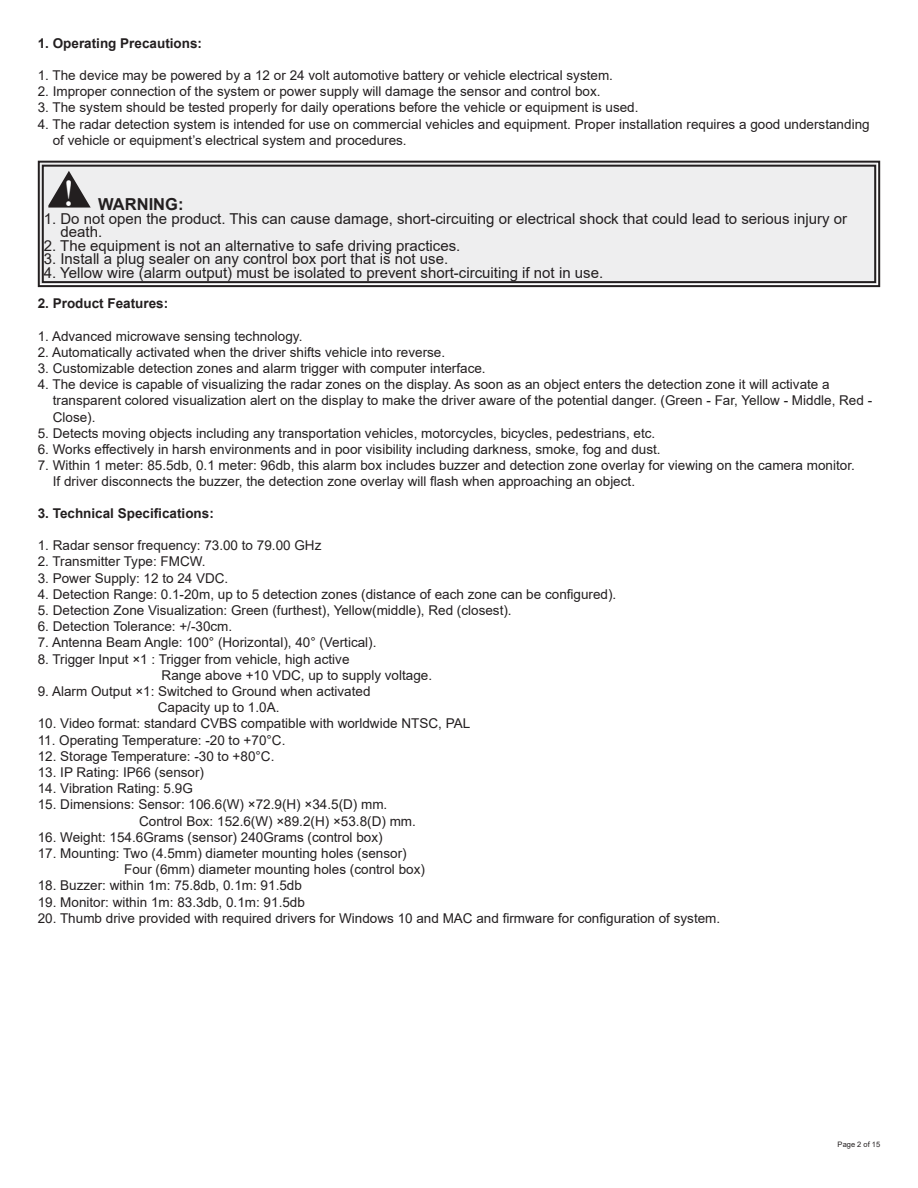
<style>
.page{position:relative;width:918px;height:1188px;background:#fff}
.page>*{position:absolute;margin:0;border:0;box-sizing:border-box;transform-origin:0 0}
.t1{font:38.25px "Bask Old Face";color:#fff}
.t2{font:700 16.5px "Arial";color:#231f20}
.t3{font:15px "Arial";color:#231f20}
.t4{font:13.5px "Arial";color:#231f20}
.t5{font:700 13.5px "Arial";color:#231f20}
.t6{font:7.5px "Arial";color:#231f20}
</style>
<div class="page">
<svg style="left:37px;top:160px;width:844px;height:128px"></svg>
<div style="left:42px;top:165px;width:834px;height:118px;border:2px solid #231f20"></div>
<p class="t5" style="left:38px;top:33px;width:166px">1. Operating Precautions:</p>
<p class="t4" style="left:38px;top:66px;width:577px">1. The device may be powered by a 12 or 24 volt automotive battery or vehicle electrical system.</p>
<p class="t4" style="left:38px;top:82px;width:564px">2. Improper connection of the system or power supply will damage the sensor and control box.</p>
<p class="t4" style="left:38px;top:98px;width:602px">3. The system should be tested properly for daily operations before the vehicle or equipment is used.</p>
<p class="t4" style="left:38px;top:115px;width:833px">4. The radar detection system is intended for use on commercial vehicles and equipment. Proper installation requires a good understanding</p>
<p class="t4" style="left:53px;top:131px;width:355px">of vehicle or equipment’s electrical system and procedures.</p>
<p class="t1" style="left:64px;top:172px;width:11px">!</p>
<p class="t2" style="left:98px;top:193px;width:87px">WARNING:</p>
<p class="t3" style="left:44px;top:208px;width:805px">1. Do not open the product. This can cause damage, short-circuiting or electrical shock that could lead to serious injury or</p>
<p class="t3" style="left:60px;top:222px;width:43px">death.</p>
<p class="t3" style="left:44px;top:235px;width:418px">2. The equipment is not an alternative to safe driving practices.</p>
<p class="t3" style="left:44px;top:249px;width:406px">3. Install a plug sealer on any control box port that is not use.</p>
<p class="t3" style="left:44px;top:262px;width:561px">4. Yellow wire (alarm output) must be isolated to prevent short-circuiting if not in use.</p>
<p class="t5" style="left:38px;top:294px;width:132px">2. Product Features:</p>
<p class="t4" style="left:38px;top:327px;width:266px">1. Advanced microwave sensing technology.</p>
<p class="t4" style="left:38px;top:343px;width:409px">2. Automatically activated when the driver shifts vehicle into reverse.</p>
<p class="t4" style="left:38px;top:359px;width:449px">3. Customizable detection zones and alarm trigger with computer interface.</p>
<p class="t4" style="left:38px;top:375px;width:793px">4. The device is capable of visualizing the radar zones on the display. As soon as an object enters the detection zone it will activate a</p>
<p class="t4" style="left:53px;top:391px;width:821px">transparent colored visualization alert on the display to make the driver aware of the potential danger. (Green - Far, Yellow - Middle, Red -</p>
<p class="t4" style="left:53px;top:408px;width:44px">Close).</p>
<p class="t4" style="left:38px;top:424px;width:619px">5. Detects moving objects including any transportation vehicles, motorcycles, bicycles, pedestrians, etc.</p>
<p class="t4" style="left:38px;top:440px;width:624px">6. Works effectively in harsh environments and in poor visibility including darkness, smoke, fog and dust.</p>
<p class="t4" style="left:38px;top:456px;width:819px">7. Within 1 meter: 85.5db, 0.1 meter: 96db, this alarm box includes buzzer and detection zone overlay for viewing on the camera monitor.</p>
<p class="t4" style="left:53px;top:472px;width:584px">If driver disconnects the buzzer, the detection zone overlay will flash when approaching an object.</p>
<p class="t5" style="left:38px;top:504px;width:178px">3. Technical Specifications:</p>
<p class="t4" style="left:38px;top:536px;width:285px">1. Radar sensor frequency: 73.00 to 79.00 GHz</p>
<p class="t4" style="left:38px;top:552px;width:169px">2. Transmitter Type: FMCW.</p>
<p class="t4" style="left:38px;top:569px;width:192px">3. Power Supply: 12 to 24 VDC.</p>
<p class="t4" style="left:38px;top:585px;width:580px">4. Detection Range: 0.1-20m, up to 5 detection zones (distance of each zone can be configured).</p>
<p class="t4" style="left:38px;top:601px;width:475px">5. Detection Zone Visualization: Green (furthest), Yellow(middle), Red (closest).</p>
<p class="t4" style="left:38px;top:617px;width:196px">6. Detection Tolerance: +/-30cm.</p>
<p class="t4" style="left:38px;top:633px;width:340px">7. Antenna Beam Angle: 100° (Horizontal), 40° (Vertical).</p>
<p class="t4" style="left:38px;top:650px;width:313px">8. Trigger Input ×1 : Trigger from vehicle, high active</p>
<p class="t4" style="left:162px;top:666px;width:272px">Range above +10 VDC, up to supply voltage.</p>
<p class="t4" style="left:38px;top:682px;width:334px">9. Alarm Output ×1: Switched to Ground when activated</p>
<p class="t4" style="left:158px;top:698px;width:123px">Capacity up to 1.0A.</p>
<p class="t4" style="left:38px;top:714px;width:434px">10. Video format: standard CVBS compatible with worldwide NTSC, PAL</p>
<p class="t4" style="left:38px;top:731px;width:249px">11. Operating Temperature: -20 to +70°C.</p>
<p class="t4" style="left:38px;top:747px;width:238px">12. Storage Temperature: -30 to +80°C.</p>
<p class="t4" style="left:38px;top:763px;width:168px">13. IP Rating: IP66 (sensor)</p>
<p class="t4" style="left:38px;top:779px;width:157px">14. Vibration Rating: 5.9G</p>
<p class="t4" style="left:38px;top:795px;width:351px">15. Dimensions: Sensor: 106.6(W) ×72.9(H) ×34.5(D) mm.</p>
<p class="t4" style="left:139px;top:812px;width:278px">Control Box: 152.6(W) ×89.2(H) ×53.8(D) mm.</p>
<p class="t4" style="left:38px;top:828px;width:346px">16. Weight: 154.6Grams (sensor) 240Grams (control box)</p>
<p class="t4" style="left:38px;top:844px;width:370px">17. Mounting: Two (4.5mm) diameter mounting holes (sensor)</p>
<p class="t4" style="left:124px;top:860px;width:302px">Four (6mm) diameter mounting holes (control box)</p>
<p class="t4" style="left:38px;top:876px;width:266px">18. Buzzer: within 1m: 75.8db, 0.1m: 91.5db</p>
<p class="t4" style="left:38px;top:893px;width:269px">19. Monitor: within 1m: 83.3db, 0.1m: 91.5db</p>
<p class="t4" style="left:38px;top:909px;width:684px">20. Thumb drive provided with required drivers for Windows 10 and MAC and firmware for configuration of system.</p>
<p class="t6" style="left:838px;top:1140px;width:44px">Page 2 of 15</p>
</div>
